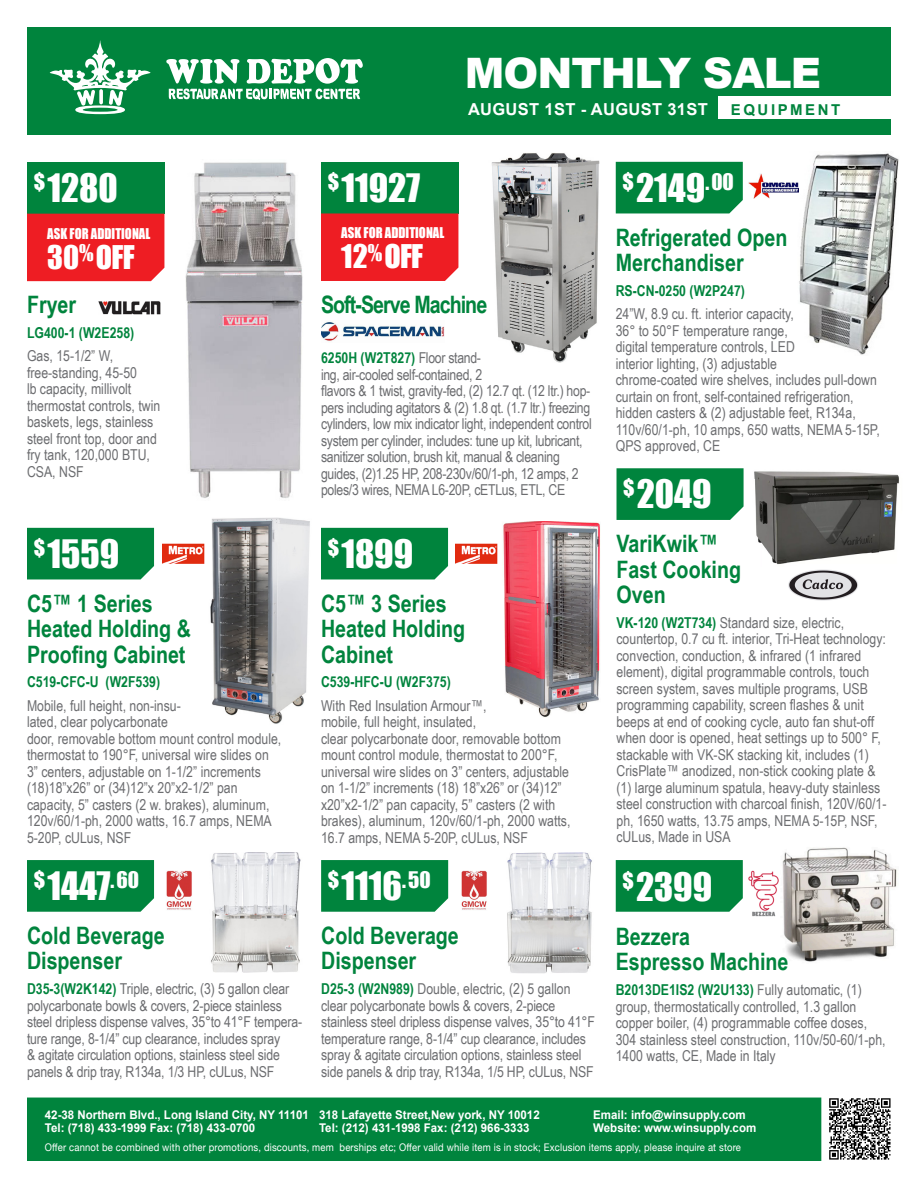
<style>
.page{position:relative;width:918px;height:1188px;background:#fff}
.page>*{position:absolute;margin:0;border:0;box-sizing:border-box;transform-origin:0 0}
.t1{font:900 42px "Arial";letter-spacing:-.025em;color:#fff}
.t2{font:36px "Impact";color:#fff}
.t3{font:30px "Impact";letter-spacing:-.025em;color:#fff}
.heading1{font:700 24px/25.5px "Arial Narrow";color:#00843d}
.heading1-2{font:700 24px "Arial Narrow";letter-spacing:-.04em;color:#00843d}
.t4{font:21px "Impact";color:#fff}
.t5{font:700 16.5px "Arial";letter-spacing:.02em;color:#fff}
.item{font:15px/16.5px "Arial Narrow";letter-spacing:-.01em;color:#6c6d70}
.body{font:15px/16.5px "Arial Narrow";color:#6c6d70}
.item-2{font:700 15px "Arial Narrow";color:#00843d}
.t6{font:700 15px "Arial";letter-spacing:.17em;color:#00843d}
.t7{font:13.65px "Impact";color:#fff;scale:.94 1}
.t8{font:700 12px/13.5px "Arial";color:#fff;scale:.96 1}
.t9{font:10.5px "Helvetica Neue";letter-spacing:.02em;color:#fff;scale:.9 1}
.s1{font-size:36px}
.s2{font-weight:700;color:#00843d}
</style>
<div class="page">
<div style="left:27px;top:1098px;width:794px;height:63px;background:#00843d"></div>
<div style="left:27px;top:1154px;width:621px;height:7px;background:#00843d"></div>
<div style="left:27px;top:27px;width:864px;height:108px;background:#00843d"></div>
<div style="left:690px;top:93px;width:201px;height:42px;background:#00843d"></div>
<svg style="left:27px;top:40px;width:621px;height:95px"></svg>
<svg style="left:829px;top:1098px;width:62px;height:62px"></svg>
<div style="left:719px;top:97px;width:196px;height:22px;background:#fff"></div>
<img style="left:782px;top:847px;width:115px;height:115px">
<div style="left:321px;top:162px;width:137px;height:51px;background:#00843d"></div>
<div style="left:321px;top:213px;width:137px;height:68px;background:#ee1d23"></div>
<div style="left:27px;top:528px;width:127px;height:51px;background:#00843d"></div>
<div style="left:616px;top:860px;width:127px;height:52px;background:#00843d"></div>
<div style="left:617px;top:468px;width:127px;height:52px;background:#00843d"></div>
<div style="left:616px;top:162px;width:127px;height:51px;background:#00843d"></div>
<div style="left:27px;top:860px;width:127px;height:52px;background:#00843d"></div>
<div style="left:27px;top:162px;width:137px;height:52px;background:#00843d"></div>
<div style="left:27px;top:214px;width:137px;height:67px;background:#ee1d23"></div>
<img style="left:799px;top:153px;width:100px;height:202px">
<img style="left:210px;top:852px;width:91px;height:121px">
<img style="left:749px;top:174px;width:50px;height:25px">
<div style="left:321px;top:860px;width:127px;height:52px;background:#00843d"></div>
<img style="left:507px;top:852px;width:85px;height:121px">
<img style="left:461px;top:870px;width:26px;height:40px">
<img style="left:321px;top:322px;width:124px;height:19px">
<img style="left:166px;top:870px;width:26px;height:40px">
<div style="left:321px;top:528px;width:127px;height:51px;background:#00843d"></div>
<img style="left:754px;top:471px;width:145px;height:94px">
<img style="left:788px;top:569px;width:70px;height:32px">
<img style="left:186px;top:162px;width:117px;height:336px">
<img style="left:98px;top:301px;width:62px;height:14px">
<img style="left:749px;top:871px;width:30px;height:46px">
<img style="left:489px;top:522px;width:111px;height:195px">
<img style="left:193px;top:517px;width:117px;height:207px">
<img style="left:491px;top:153px;width:109px;height:210px">
<img style="left:455px;top:543px;width:42px;height:20px">
<img style="left:162px;top:543px;width:42px;height:20px">
<h1 class="t1" style="left:465px;top:43px;width:358px">MONTHLY SALE</h1>
<p class="t5" style="left:468px;top:98px;width:241px">AUGUST 1ST - AUGUST 31ST</p>
<p class="t6" style="left:731px;top:99px;width:111px">EQUIPMENT</p>
<p class="t2" style="left:34px;top:160px;width:85px"><sup>$</sup>1280</p>
<p class="t7" style="left:47px;top:223px;width:111px">ASK FOR ADDITIONAL</p>
<p class="t3" style="left:47px;top:234px;width:89px">30<sup>%</sup>OFF</p>
<p class="heading1" style="left:27px;top:291px;width:51px">Fryer</p>
<p class="item-2" style="left:27px;top:322px;width:109px">LG400-1 (W2E258)</p>
<p class="body" style="left:27px;top:347px;width:135px">Gas, 15-1/2” W, free-standing, 45-50<br>lb capacity, millivolt thermostat controls, twin baskets, legs, stainless steel front top, door and fry tank, 120,000 BTU,<br>CSA, NSF</p>
<p class="t2" style="left:34px;top:526px;width:87px"><sup>$</sup>1559</p>
<p class="heading1" style="left:27px;top:589px;width:166px">C5™ 1 Series<br>Heated Holding &amp;<br>Proofing Cabinet</p>
<p class="item-2" style="left:27px;top:671px;width:135px">C519-CFC-U (W2F539)</p>
<p class="body" style="left:27px;top:697px;width:256px">Mobile, full height, non-insu-<br>lated, clear polycarbonate<br>door, removable bottom mount control module, thermostat to 190°F, universal wire slides on 3” centers, adjustable on 1-1/2” increments (18)18”x26” or (34)12”x 20”x2-1/2” pan capacity, 5” casters (2 w. brakes), aluminum, 120v/60/1-ph, 2000 watts, 16.7 amps, NEMA 5-20P, cULus, NSF</p>
<p class="t4" style="left:34px;top:864px;width:107px">$<span class="s1">1447</span>.60</p>
<p class="heading1" style="left:27px;top:922px;width:139px">Cold Beverage<br>Dispenser</p>
<p class="item" style="left:27px;top:980px;width:277px"><span class="s2">D35-3(W2K142)</span> Triple, electric, (3) 5 gallon clear polycarbonate bowls &amp; covers, 2-piece stainless steel dripless dispense valves, 35°to 41°F tempera&shy;ture range, 8-1/4” cup clearance, includes spray<br>&amp; agitate circulation options, stainless steel side panels &amp; drip tray, R134a, 1/3 HP, cULus, NSF</p>
<p class="t2" style="left:328px;top:160px;width:94px"><sup>$</sup>11927</p>
<p class="t7" style="left:341px;top:222px;width:111px">ASK FOR ADDITIONAL</p>
<p class="t3" style="left:341px;top:233px;width:83px">12<sup>%</sup>OFF</p>
<p class="heading1-2" style="left:321px;top:287px;width:168px">Soft-Serve Machine</p>
<p class="item" style="left:321px;top:349px;width:272px"><span class="s2">6250H (W2T827)</span> Floor stand-<br>ing, air-cooled self-contained, 2<br>flavors &amp; 1 twist, gravity-fed, (2) 12.7 qt. (12 ltr.) hop&shy;pers including agitators &amp; (2) 1.8 qt. (1.7 ltr.) freezing cylinders, low mix indicator light, independent control system per cylinder, includes: tune up kit, lubricant, sanitizer solution, brush kit, manual &amp; cleaning guides, (2)1.25 HP, 208-230v/60/1-ph, 12 amps, 2 poles/3 wires, NEMA L6-20P, cETLus, ETL, CE</p>
<p class="t2" style="left:328px;top:526px;width:87px"><sup>$</sup>1899</p>
<p class="heading1" style="left:321px;top:589px;width:146px">C5™ 3 Series<br>Heated Holding<br>Cabinet</p>
<p class="item-2" style="left:321px;top:671px;width:131px">C539-HFC-U (W2F375)</p>
<p class="body" style="left:321px;top:697px;width:251px">With Red Insulation Armour™,<br>mobile, full height, insulated,<br>clear polycarbonate door, removable bottom mount control module, thermostat to 200°F, universal wire slides on 3” centers, adjustable on 1-1/2” increments (18) 18”x26” or (34)12” x20”x2-1/2” pan capacity, 5” casters (2 with brakes), aluminum, 120v/60/1-ph, 2000 watts, 16.7 amps, NEMA 5-20P, cULus, NSF</p>
<p class="t4" style="left:328px;top:864px;width:104px">$<span class="s1">1116</span>.50</p>
<p class="heading1" style="left:321px;top:922px;width:139px">Cold Beverage<br>Dispenser</p>
<p class="item" style="left:321px;top:980px;width:275px"><span class="s2">D25-3 (W2N989)</span> Double, electric, (2) 5 gallon clear polycarbonate bowls &amp; covers, 2-piece stainless steel dripless dispense valves, 35°to 41°F temperature range, 8-1/4” cup clearance, includes spray &amp; agitate circulation options, stainless steel side panels &amp; drip tray, R134a, 1/5 HP, cULus, NSF</p>
<p class="t4" style="left:623px;top:165px;width:113px">$<span class="s1">2149</span>.00</p>
<p class="heading1" style="left:616px;top:223px;width:173px">Refrigerated Open<br>Merchandiser</p>
<p class="item-2" style="left:616px;top:279px;width:131px">RS-CN-0250 (W2P247)</p>
<p class="body" style="left:616px;top:305px;width:266px">24”W, 8.9 cu. ft. interior capacity,<br>36° to 50°F temperature range,<br>digital temperature controls, LED<br>interior lighting, (3) adjustable<br>chrome-coated wire shelves, includes pull-down curtain on front, self-contained refrigeration, hidden casters &amp; (2) adjustable feet, R134a, 110v/60/1-ph, 10 amps, 650 watts, NEMA 5-15P, QPS approved, CE</p>
<p class="t2" style="left:623px;top:466px;width:90px"><sup>$</sup>2049</p>
<p class="heading1" style="left:617px;top:530px;width:126px">VariKwik™<br>Fast Cooking<br>Oven</p>
<p class="item" style="left:617px;top:614px;width:272px"><span class="s2">VK-120 (W2T734)</span> Standard size, electric, countertop, 0.7 cu ft. interior, Tri-Heat technology: convection, conduction, &amp; infrared (1 infrared element), digital programmable controls, touch screen system, saves multiple programs, USB programming capability, screen flashes &amp; unit beeps at end of cooking cycle, auto fan shut-off when door is opened, heat settings up to 500° F, stackable with VK-SK stacking kit, includes (1)<br>CrisPlate™ anodized, non-stick cooking plate &amp; (1) large aluminum spatula, heavy-duty stainless steel construction with charcoal finish, 120V/60/1- ph, 1650 watts, 13.75 amps, NEMA 5-15P, NSF, cULus, Made in USA</p>
<p class="t2" style="left:623px;top:858px;width:91px"><sup>$</sup>2399</p>
<p class="heading1" style="left:616px;top:922px;width:174px">Bezzera<br>Espresso Machine</p>
<p class="item" style="left:616px;top:981px;width:271px"><span class="s2">B2013DE1IS2 (W2U133)</span> Fully automatic, (1) group, thermostatically controlled, 1.3 gallon copper boiler, (4) programmable coffee doses, 304 stainless steel construction, 110v/50-60/1-ph, 1400 watts, CE, Made in Italy</p>
<p class="t8" style="left:45px;top:1108px;width:276px">42-38 Northern Blvd., Long Island City, NY 11101<br>Tel: (718) 433-1999 Fax: (718) 433-0700</p>
<p class="t8" style="left:319px;top:1108px;width:231px">318 Lafayette Street,New york, NY 10012<br>Tel: (212) 431-1998 Fax: (212) 966-3333</p>
<p class="t8" style="left:593px;top:1108px;width:171px">Email: info@winsupply.com<br>Website: www.winsupply.com</p>
<p class="t9" style="left:45px;top:1140px;width:775px">Offer cannot be combined with other promotions, discounts, mem berships etc; Offer valid while item is in stock; Exclusion items apply, please inquire at store</p>
</div>
